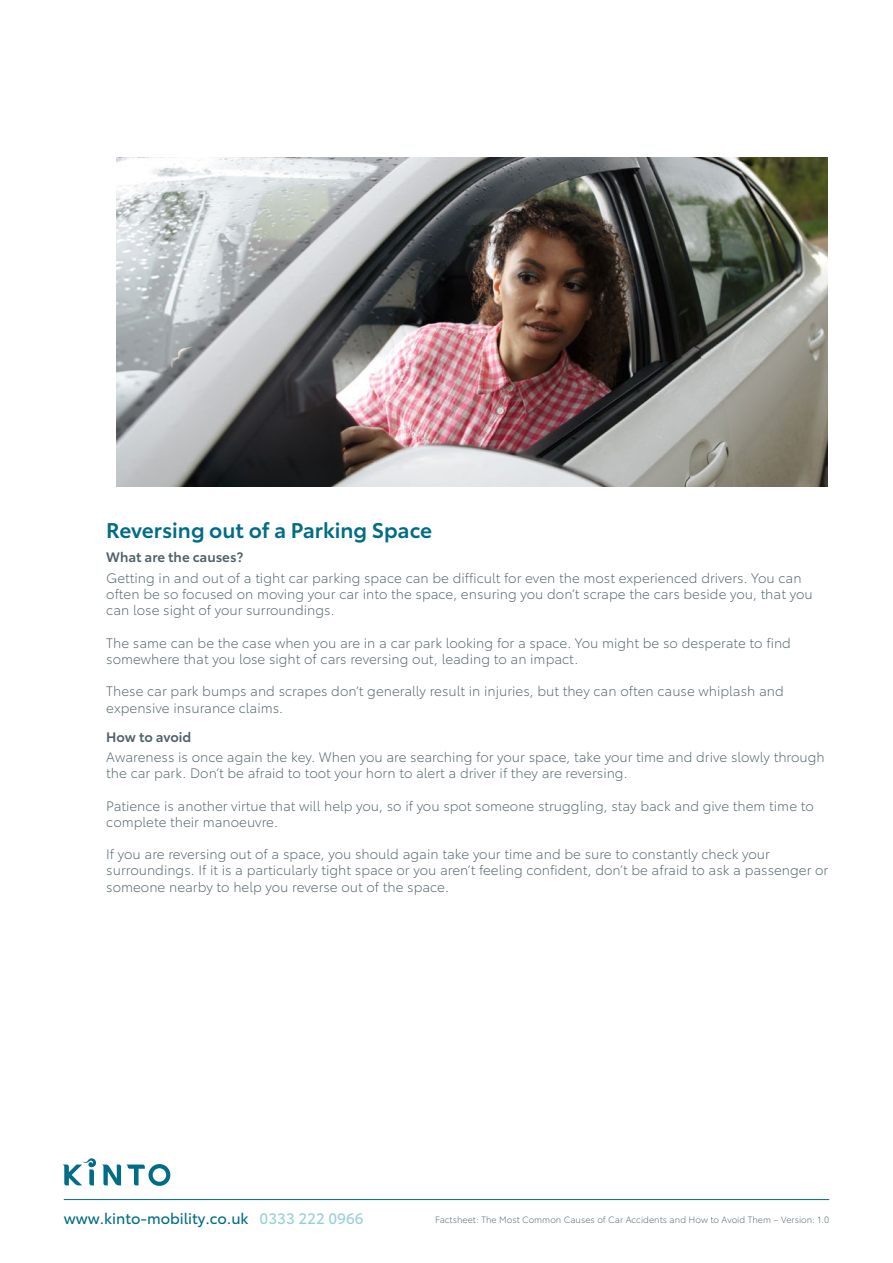
<style>
.page{position:relative;width:893px;height:1263px;background:#fff}
.page>*{position:absolute;margin:0;border:0;box-sizing:border-box;transform-origin:0 0}
.t1{font:600 21px "Toyota Type";color:#006c86}
.t2{font:15px "Toyota Type";color:#006c86}
.t3{font:300 13.5px/16.2px "Toyota Type";color:#506269}
.t4{font:600 13.5px "Toyota Type";color:#506269}
.t5{font:300 9px "Toyota Type";color:#506269}
.s1{color:#95cfd6}
</style>
<div class="page">
<hr style="left:64px;top:1199px;width:765px;height:1px;background:#006c86">
<svg style="left:62px;top:1158px;width:108px;height:28px"></svg>
<img style="left:117px;top:157px;width:711px;height:330px">
<h1 class="t1" style="left:106px;top:514px;width:327px">Reversing out of a Parking Space</h1>
<p class="t4" style="left:106px;top:547px;width:139px">What are the causes?</p>
<p class="t3" style="left:106px;top:569px;width:708px">Getting in and out of a tight car parking space can be difficult for even the most experienced drivers. You can often be so focused on moving your car into the space, ensuring you don’t scrape the cars beside you, that you can lose sight of your surroundings.</p>
<p class="t3" style="left:106px;top:634px;width:686px">The same can be the case when you are in a car park looking for a space. You might be so desperate to find somewhere that you lose sight of cars reversing out, leading to an impact.</p>
<p class="t3" style="left:106px;top:682px;width:679px">These car park bumps and scrapes don’t generally result in injuries, but they can often cause whiplash and expensive insurance claims.</p>
<p class="t4" style="left:106px;top:726px;width:87px">How to avoid</p>
<p class="t3" style="left:106px;top:748px;width:720px">Awareness is once again the key. When you are searching for your space, take your time and drive slowly through the car park. Don’t be afraid to toot your horn to alert a driver if they are reversing.</p>
<p class="t3" style="left:106px;top:797px;width:709px">Patience is another virtue that will help you, so if you spot someone struggling, stay back and give them time to complete their manoeuvre.</p>
<p class="t3" style="left:106px;top:845px;width:724px">If you are reversing out of a space, you should again take your time and be sure to constantly check your surroundings. If it is a particularly tight space or you aren’t feeling confident, don’t be afraid to ask a passenger or someone nearby to help you reverse out of the space.</p>
<p class="t2" style="left:64px;top:1207px;width:301px">www.kinto-mobility.co.uk <span class="s1">0333 222 0966</span></p>
<p class="t5" style="left:435px;top:1213px;width:396px">Factsheet: The Most Common Causes of Car Accidents and How to Avoid Them – Version: 1.0</p>
</div>
